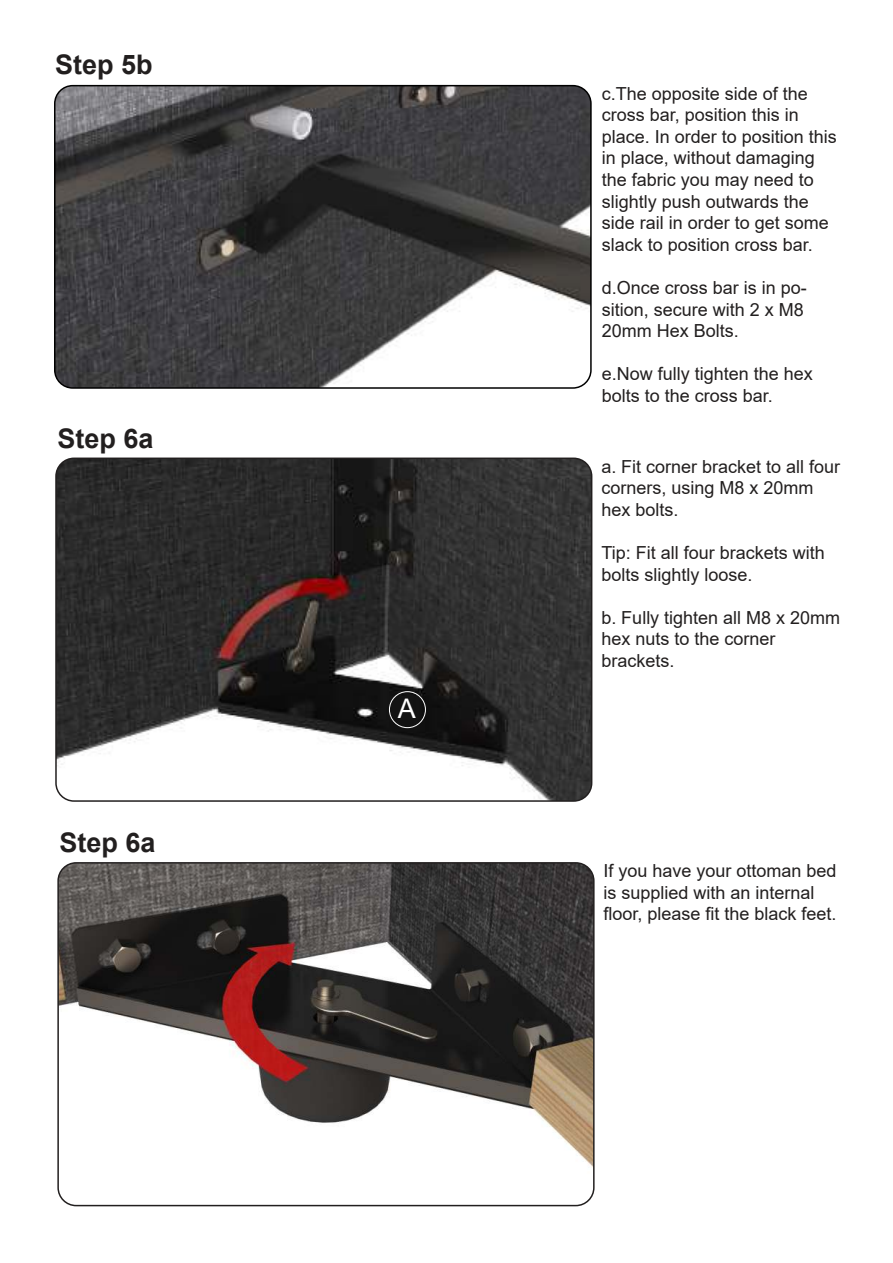
<style>
.page{position:relative;width:893px;height:1263px;background:#fff}
.page>*{position:absolute;margin:0;border:0;box-sizing:border-box;transform-origin:0 0}
.t1{font:700 27px "Arial";color:#221f1f}
.t2{font:27px "Arial";color:#fff}
.t3{font:18px/21.6px "Arial";color:#221f1f}
</style>
<div class="page">
<img style="left:55px;top:86px;width:534px;height:300px">
<div style="left:54px;top:85px;width:538px;height:304px;border:2px solid #000;border-radius:18px"></div>
<img style="left:58px;top:460px;width:534px;height:341px">
<div style="left:55px;top:457px;width:537px;height:345px;border:2px solid #221f1f;border-radius:18px"></div>
<div style="left:389px;top:691px;width:37px;height:37px;border:1px solid #fff;border-radius:50%"></div>
<img style="left:60px;top:865px;width:532px;height:340px">
<div style="left:57px;top:862px;width:538px;height:344px;border:2px solid #221f1f;border-radius:18px"></div>
<h1 class="t1" style="left:55px;top:54px;width:99px">Step 5b</h1>
<h1 class="t1" style="left:57px;top:428px;width:98px">Step 6a</h1>
<h1 class="t1" style="left:60px;top:832px;width:98px">Step 6a</h1>
<h1 class="t2" style="left:398px;top:698px;width:20px">A</h1>
<p class="t3" style="left:602px;top:84px;width:237px">c.The opposite side of the cross bar, position this in place. In order to position this in place, without damaging the fabric you may need to slightly push outwards the side rail in order to get some slack to position cross bar.</p>
<p class="t3" style="left:602px;top:278px;width:207px">d.Once cross bar is in po&shy;sition, secure with 2 x M8<br>20mm Hex Bolts.</p>
<p class="t3" style="left:602px;top:365px;width:213px">e.Now fully tighten the hex bolts to the cross bar.</p>
<p class="t3" style="left:601px;top:457px;width:240px">a. Fit corner bracket to all four corners, using M8 x 20mm hex bolts.</p>
<p class="t3" style="left:601px;top:543px;width:225px">Tip: Fit all four brackets with bolts slightly loose.</p>
<p class="t3" style="left:601px;top:608px;width:240px">b. Fully tighten all M8 x 20mm hex nuts to the corner brackets.</p>
<p class="t3" style="left:603px;top:862px;width:235px">If you have your ottoman bed is supplied with an internal floor, please fit the black feet.</p>
</div>
